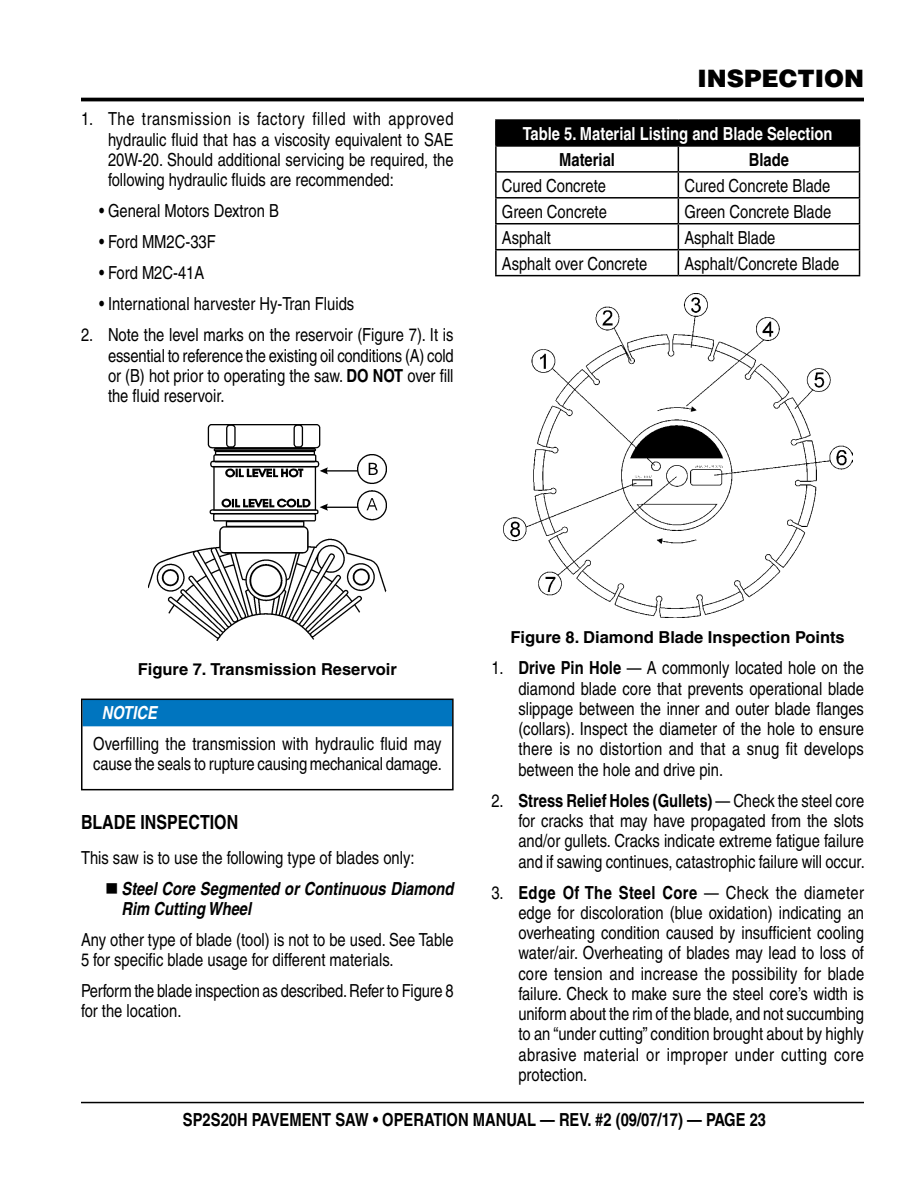
<style>
.page{position:relative;width:918px;height:1188px;background:#fff}
.page>*{position:absolute;margin:0;border:0;box-sizing:border-box;transform-origin:0 0}
.t1{font:900 24px "Helvetica";color:#000}
.t2{font:700 condensed 19.5px "Helvetica";color:#000}
.t3{font:condensed 18px/20.2px "Helvetica";color:#000;text-align:justify}
.t4{font:700 condensed 18px "Helvetica";color:#000}
.t5{font:italic 700 condensed 18px/20.2px "Helvetica";color:#000}
.t6{font:700 condensed 18px "Helvetica";color:#fff}
.t7{font:italic 700 condensed 18px "Helvetica";color:#fff}
.t8{font:700 16.5px "Helvetica";color:#000}
.s1{font-weight:700}
</style>
<div class="page">
<hr style="left:81px;top:1102px;width:783px;height:1px;background:#000">
<img style="left:148px;top:424px;width:238px;height:216px">
<div style="left:82px;top:699px;width:370px;height:27px;background:#0075bf"></div>
<div style="left:81px;top:699px;width:373px;height:91px;border:2px solid #000"></div>
<hr style="left:81px;top:98px;width:783px;height:3px;background:#000">
<div style="left:496px;top:120px;width:364px;height:26px;background:#000"></div>
<svg style="left:497px;top:147px;width:362px;height:128px"></svg>
<hr style="left:495px;top:119px;width:183px;height:2px;background:#000">
<hr style="left:495px;top:121px;width:2px;height:24px;background:#000">
<hr style="left:678px;top:119px;width:182px;height:2px;background:#000">
<hr style="left:495px;top:145px;width:183px;height:2px;background:#000">
<hr style="left:495px;top:147px;width:2px;height:24px;background:#000">
<hr style="left:678px;top:145px;width:182px;height:2px;background:#000">
<hr style="left:495px;top:171px;width:183px;height:2px;background:#000">
<hr style="left:495px;top:173px;width:2px;height:24px;background:#000">
<hr style="left:678px;top:171px;width:182px;height:2px;background:#000">
<hr style="left:495px;top:197px;width:183px;height:2px;background:#000">
<hr style="left:495px;top:199px;width:2px;height:24px;background:#000">
<hr style="left:678px;top:197px;width:182px;height:2px;background:#000">
<hr style="left:495px;top:223px;width:183px;height:1px;background:#000">
<hr style="left:495px;top:224px;width:2px;height:25px;background:#000">
<hr style="left:678px;top:223px;width:182px;height:1px;background:#000">
<hr style="left:495px;top:249px;width:183px;height:1px;background:#000">
<hr style="left:495px;top:250px;width:2px;height:25px;background:#000">
<hr style="left:678px;top:249px;width:182px;height:1px;background:#000">
<svg style="left:678px;top:147px;width:1px;height:128px"></svg>
<svg style="left:859px;top:146px;width:1px;height:129px"></svg>
<hr style="left:495px;top:275px;width:183px;height:1px;background:#000">
<hr style="left:678px;top:275px;width:182px;height:1px;background:#000">
<img style="left:503px;top:294px;width:349px;height:324px">
<p class="t3" style="left:108px;top:109px;width:347px;text-indent:-27px">1. The transmission is factory filled with approved hydraulic fluid that has a viscosity equivalent to SAE 20W-20. Should additional servicing be required, the following hydraulic fluids are recommended:</p>
<p class="t3" style="left:99px;top:201px;width:181px">• General Motors Dextron B</p>
<p class="t3" style="left:99px;top:232px;width:118px">• Ford MM2C-33F</p>
<p class="t3" style="left:99px;top:263px;width:107px">• Ford M2C-41A</p>
<p class="t3" style="left:99px;top:294px;width:257px">• International harvester Hy-Tran Fluids</p>
<p class="t3" style="left:108px;top:325px;width:347px;text-indent:-27px">2. Note the level marks on the reservoir (Figure 7). It is essential to reference the existing oil conditions (A) cold or (B) hot prior to operating the saw. <span class="s1">DO NOT</span> over fill the fluid reservoir.</p>
<h1 class="t1" style="left:697px;top:63px;width:168px">INSPECTION</h1>
<p class="t6" style="left:523px;top:123px;width:311px">Table 5. Material Listing and Blade Selection</p>
<p class="t4" style="left:559px;top:149px;width:57px">Material</p>
<p class="t4" style="left:749px;top:149px;width:42px">Blade</p>
<p class="t3" style="left:502px;top:175px;width:106px">Cured Concrete</p>
<p class="t3" style="left:684px;top:175px;width:148px">Cured Concrete Blade</p>
<p class="t3" style="left:502px;top:201px;width:107px">Green Concrete</p>
<p class="t3" style="left:684px;top:201px;width:148px">Green Concrete Blade</p>
<p class="t3" style="left:502px;top:227px;width:51px">Asphalt</p>
<p class="t3" style="left:684px;top:227px;width:93px">Asphalt Blade</p>
<p class="t3" style="left:502px;top:253px;width:147px">Asphalt over Concrete</p>
<p class="t3" style="left:684px;top:253px;width:157px">Asphalt/Concrete Blade</p>
<p class="t8" style="left:138px;top:659px;width:261px">Figure 7. Transmission Reservoir</p>
<p class="t7" style="left:102px;top:702px;width:57px">NOTICE</p>
<p class="t3" style="left:93px;top:734px;width:350px">Overfilling the transmission with hydraulic fluid may cause the seals to rupture causing mechanical damage.</p>
<p class="t2" style="left:81px;top:811px;width:159px">BLADE INSPECTION</p>
<p class="t3" style="left:81px;top:847px;width:335px">This saw is to use the following type of blades only:</p>
<p class="t5" style="left:122px;top:878px;width:334px">Steel Core Segmented or Continuous Diamond<br>Rim Cutting Wheel</p>
<p class="t3" style="left:81px;top:929px;width:374px">Any other type of blade (tool) is not to be used. See Table<br>5 for specific blade usage for different materials.</p>
<p class="t3" style="left:81px;top:981px;width:374px">Perform the blade inspection as described. Refer to Figure 8 for the location.</p>
<p class="t8" style="left:511px;top:628px;width:336px">Figure 8. Diamond Blade Inspection Points</p>
<p class="t3" style="left:518px;top:658px;width:347px;text-indent:-27px">1. <span class="s1">Drive Pin Hole</span> — A commonly located hole on the diamond blade core that prevents operational blade slippage between the inner and outer blade flanges (collars). Inspect the diameter of the hole to ensure there is no distortion and that a snug fit develops between the hole and drive pin.</p>
<p class="t3" style="left:518px;top:790px;width:348px;text-indent:-27px">2. <span class="s1">Stress Relief Holes (Gullets)</span> — Check the steel core for cracks that may have propagated from the slots and/or gullets. Cracks indicate extreme fatigue failure and if sawing continues, catastrophic failure will occur.</p>
<p class="t3" style="left:518px;top:882px;width:347px;text-indent:-27px">3. <span class="s1">Edge Of The Steel Core</span> — Check the diameter edge for discoloration (blue oxidation) indicating an overheating condition caused by insufficient cooling water/air. Overheating of blades may lead to loss of core tension and increase the possibility for blade failure. Check to make sure the steel core’s width is uniform about the rim of the blade, and not succumbing to an “under cutting” condition brought about by highly abrasive material or improper under cutting core protection.</p>
<p class="t4" style="left:183px;top:1108px;width:585px">SP2S20H PAVEMENT SAW • OPERATION MANUAL — REV. #2 (09/07/17) — PAGE 23</p>
</div>
